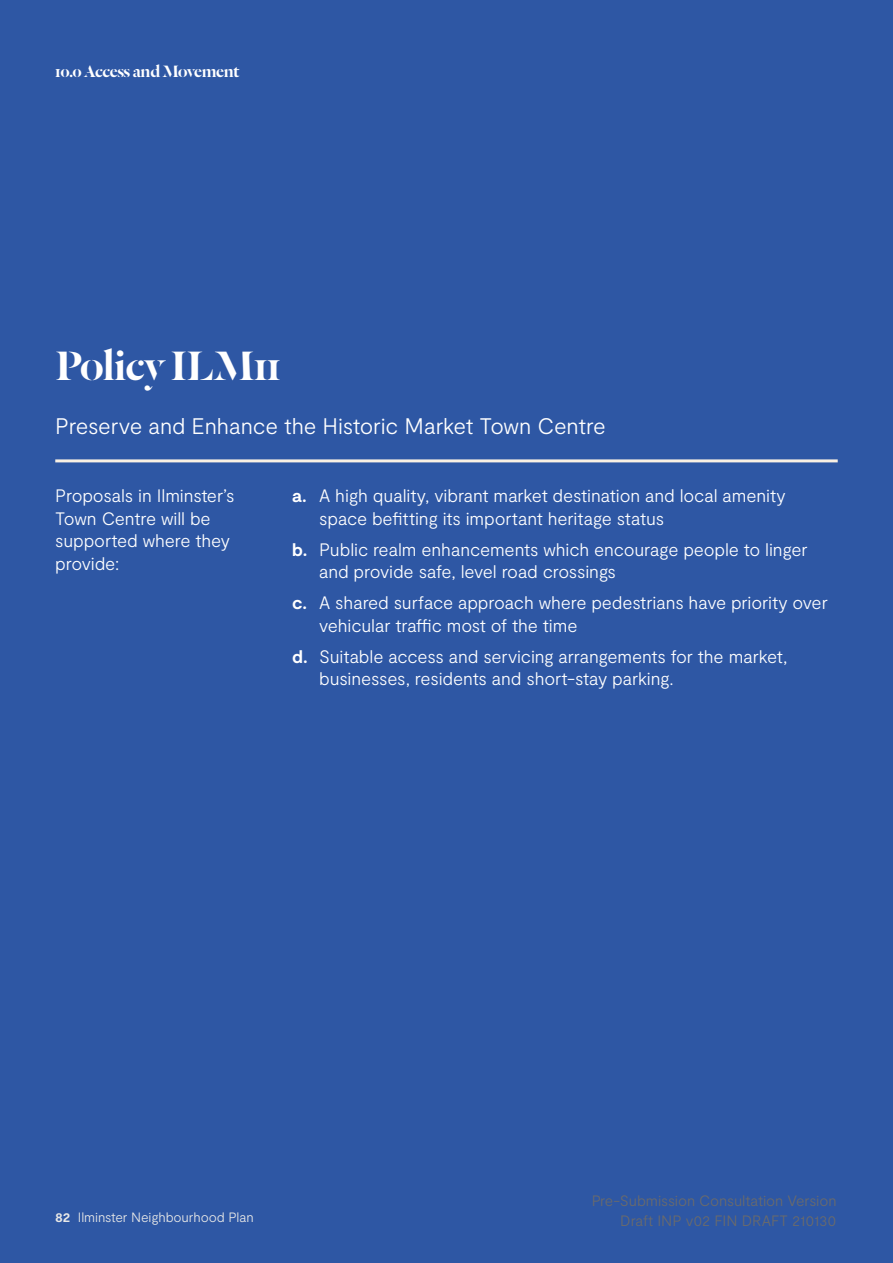
<style>
.page{position:relative;width:893px;height:1263px;background:#2e57a4}
.page>*{position:absolute;margin:0;border:0;box-sizing:border-box;transform-origin:0 0}
.t1{font:500 45px "Dala Floda";letter-spacing:-.02em;color:#fff}
.t2{font:300 22.5px "Moderat";letter-spacing:-.01em;color:#fff}
.t3{font:300 18px/22.5px "Moderat";letter-spacing:-.01em;color:#fff}
.t4{font:500 18px "Dala Floda";letter-spacing:-.02em;color:#fff}
.t5{font:300 15px/19.5px "Moderat";letter-spacing:-.01em;color:#6c6b6a;text-align:right}
.t6{font:300 13.5px "Moderat";letter-spacing:-.005em;color:#e8e8e7}
.s1{font-weight:700}
</style>
<div class="page">
<hr style="left:55px;top:459px;width:783px;height:3px;background:#f9f0e3">
<p class="t4" style="left:55px;top:59px;width:186px">10.0 Access and Movement</p>
<h1 class="t1" style="left:55px;top:335px;width:227px">Policy ILM11</h1>
<p class="t2" style="left:55px;top:413px;width:552px">Preserve and Enhance the Historic Market Town Centre</p>
<p class="t3" style="left:55px;top:485px;width:181px">Proposals in Ilminster’s<br>Town Centre will be supported where they provide:</p>
<p class="t3" style="left:319px;top:485px;width:468px;text-indent:-27px"><span class="s1">a.</span> A high quality, vibrant market destination and local amenity space befitting its important heritage status</p>
<p class="t3" style="left:319px;top:539px;width:490px;text-indent:-27px"><span class="s1">b.</span> Public realm enhancements which encourage people to linger and provide safe, level road crossings</p>
<p class="t3" style="left:319px;top:592px;width:510px;text-indent:-27px"><span class="s1">c.</span> A shared surface approach where pedestrians have priority over vehicular traffic most of the time</p>
<p class="t3" style="left:319px;top:646px;width:470px;text-indent:-27px"><span class="s1">d.</span> Suitable access and servicing arrangements for the market, businesses, residents and short-stay parking.</p>
<p class="t6" style="left:55px;top:1209px;width:200px"><span class="s1">82</span> Ilminster Neighbourhood Plan</p>
<p class="t5" style="left:591px;top:1192px;width:247px">Pre-Submission Consultation Version<br>Draft INP v02 FIN DRAFT 210130</p>
</div>
